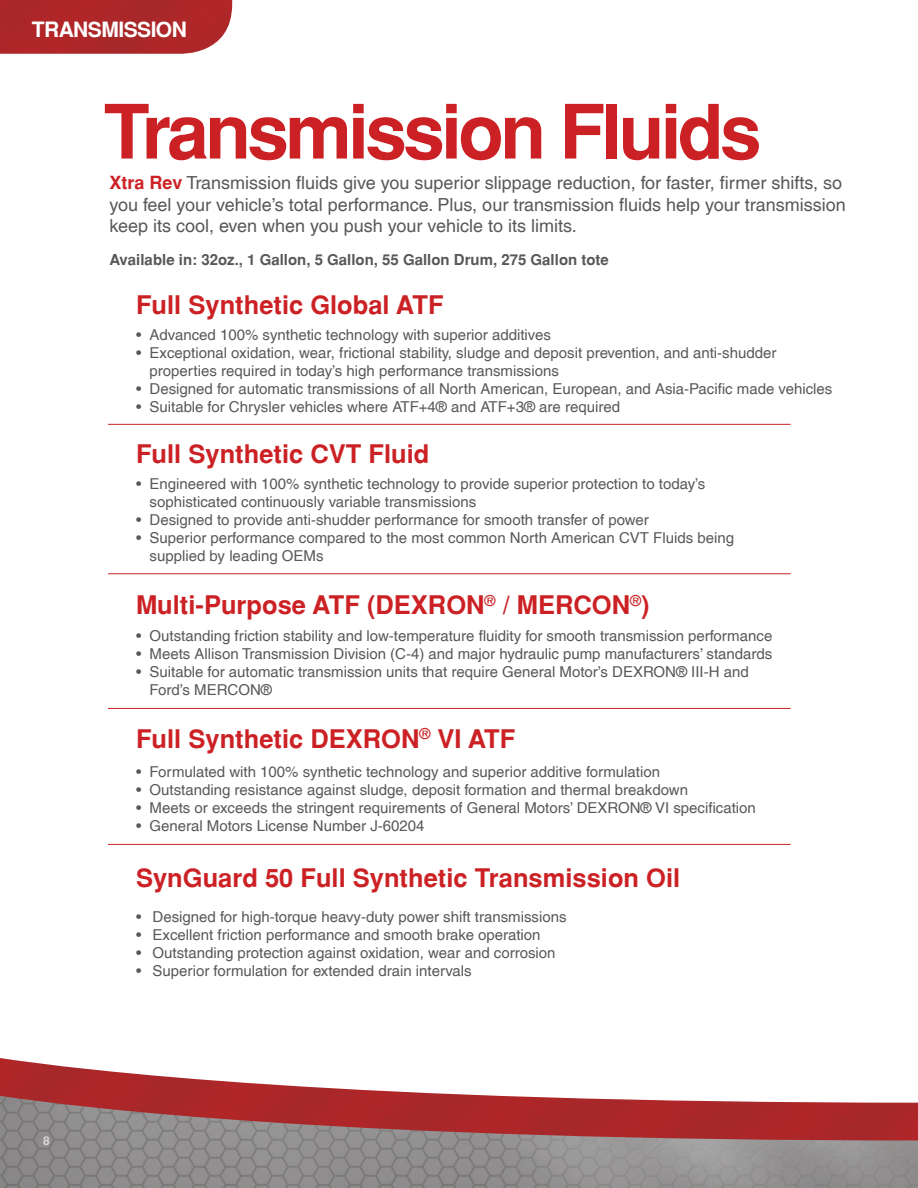
<style>
.page{position:relative;width:918px;height:1188px;background:#fff}
.page>*{position:absolute;margin:0;border:0;box-sizing:border-box;transform-origin:0 0}
.t1{font:700 75px "Helvetica";letter-spacing:-.05em;color:#cc2124}
.t2{font:700 25.5px "Helvetica";color:#cc2124}
.t3{font:700 21px "Helvetica";letter-spacing:-.025em;color:#fff}
.t4{font:18px/21.6px "Helvetica";color:#57585a}
.t5{font:15px/18px "Helvetica";color:#57585a}
.t6{font:700 15px "Helvetica";color:#57585a}
.t7{font:700 12px "Helvetica";color:#d9d7d4}
.s1{font-weight:700;color:#cc2124}
</style>
<div class="page">
<img style="left:0;top:1058px;width:502px;height:38px">
<img style="left:0;top:1096px;width:918px;height:92px">
<img style="left:0;top:0;width:232px;height:54px">
<hr style="left:108px;top:424px;width:683px;height:1px;background:#cc2124">
<hr style="left:108px;top:573px;width:683px;height:1px;background:#cc2124">
<hr style="left:108px;top:708px;width:683px;height:1px;background:#cc2124">
<hr style="left:108px;top:844px;width:683px;height:1px;background:#cc2124">
<h3 class="t3" style="left:32px;top:21px;width:157px">TRANSMISSION</h3>
<h1 class="t1" style="left:104px;top:101px;width:659px">Transmission Fluids</h1>
<p class="t4" style="left:109px;top:173px;width:738px"><span class="s1">Xtra Rev</span> Transmission fluids give you superior slippage reduction, for faster, firmer shifts, so you feel your vehicle’s total performance. Plus, our transmission fluids help your transmission keep its cool, even when you push your vehicle to its limits.</p>
<p class="t6" style="left:109px;top:254px;width:501px">Available in: 32oz., 1 Gallon, 5 Gallon, 55 Gallon Drum, 275 Gallon tote</p>
<h2 class="t2" style="left:136px;top:295px;width:309px">Full Synthetic Global ATF</h2>
<p class="t5" style="left:136px;top:327px;width:416px">• Advanced 100% synthetic technology with superior additives</p>
<p class="t5" style="left:150px;top:345px;width:628px;text-indent:-14px">• Exceptional oxidation, wear, frictional stability, sludge and deposit prevention, and anti-shudder properties required in today’s high performance transmissions</p>
<p class="t5" style="left:136px;top:381px;width:698px">• Designed for automatic transmissions of all North American, European, and Asia-Pacific made vehicles</p>
<p class="t5" style="left:136px;top:399px;width:486px">• Suitable for Chrysler vehicles where ATF+4® and ATF+3® are required</p>
<h2 class="t2" style="left:136px;top:444px;width:295px">Full Synthetic CVT Fluid</h2>
<p class="t5" style="left:150px;top:476px;width:557px;text-indent:-14px">• Engineered with 100% synthetic technology to provide superior protection to today’s sophisticated continuously variable transmissions</p>
<p class="t5" style="left:136px;top:512px;width:514px">• Designed to provide anti-shudder performance for smooth transfer of power</p>
<p class="t5" style="left:150px;top:530px;width:586px;text-indent:-14px">• Superior performance compared to the most common North American CVT Fluids being supplied by leading OEMs</p>
<h2 class="t2" style="left:136px;top:595px;width:515px">Multi-Purpose ATF (DEXRON<sup>®</sup> / MERCON<sup>®</sup>)</h2>
<p class="t5" style="left:136px;top:628px;width:638px">• Outstanding friction stability and low-temperature fluidity for smooth transmission performance</p>
<p class="t5" style="left:136px;top:646px;width:638px">• Meets Allison Transmission Division (C-4) and major hydraulic pump manufacturers’ standards</p>
<p class="t5" style="left:150px;top:664px;width:601px;text-indent:-14px">• Suitable for automatic transmission units that require General Motor’s DEXRON® III-H and<br>Ford’s MERCON®</p>
<h2 class="t2" style="left:136px;top:728px;width:381px">Full Synthetic DEXRON<sup>®</sup> VI ATF</h2>
<p class="t5" style="left:136px;top:764px;width:525px">• Formulated with 100% synthetic technology and superior additive formulation</p>
<p class="t5" style="left:136px;top:782px;width:553px">• Outstanding resistance against sludge, deposit formation and thermal breakdown</p>
<p class="t5" style="left:136px;top:800px;width:621px">• Meets or exceeds the stringent requirements of General Motors’ DEXRON® VI specification</p>
<p class="t5" style="left:136px;top:818px;width:290px">• General Motors License Number J-60204</p>
<p class="t7" style="left:43px;top:1136px;width:8px">8</p>
<h2 class="t2" style="left:136px;top:868px;width:546px">SynGuard 50 Full Synthetic Transmission Oil</h2>
<p class="t5" style="left:136px;top:908px;width:432px">• Designed for high-torque heavy-duty power shift transmissions</p>
<p class="t5" style="left:136px;top:926px;width:406px">• Excellent friction performance and smooth brake operation</p>
<p class="t5" style="left:136px;top:944px;width:421px">• Outstanding protection against oxidation, wear and corrosion</p>
<p class="t5" style="left:136px;top:962px;width:337px">• Superior formulation for extended drain intervals</p>
</div>
